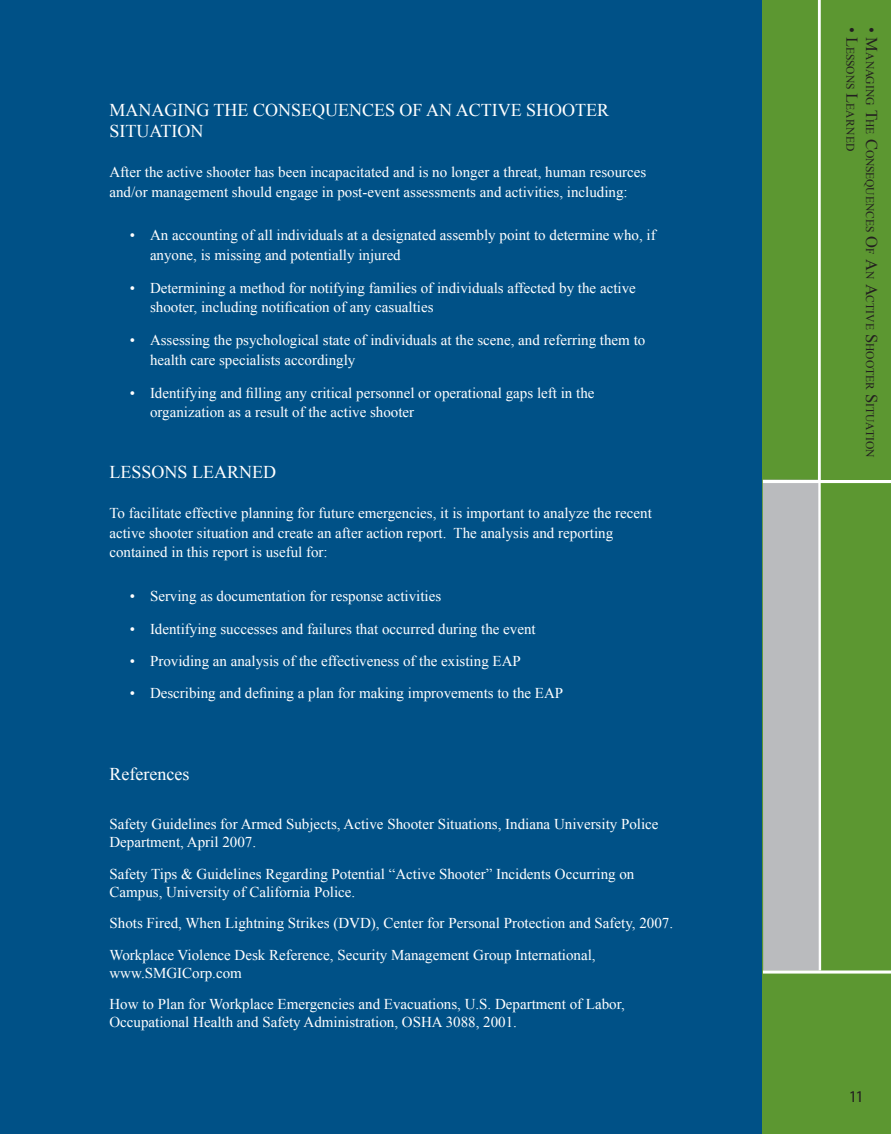
<style>
.page{position:relative;width:891px;height:1134px;background:#005187}
.page>*{position:absolute;margin:0;border:0;box-sizing:border-box;transform-origin:0 0}
.t1{font:18px/21.6px "Times New Roman";color:#fff}
.t2{font:16.5px "Times New Roman";color:#231f20}
.t3{font:16.5px "Giovanni ITC";color:#231f20}
.t4{font:15px/19.5px "Times New Roman";color:#fff}
.t5{font:11.55px "Times New Roman";color:#231f20}
.s1{font-size:11.55px}
.s2{font-size:16.5px}
</style>
<div class="page">
<div style="left:763px;top:0;width:128px;height:1132px;background:#5c9731"></div>
<div style="left:763px;top:480px;width:56px;height:491px;background:#babbbe"></div>
<hr style="left:763px;top:971px;width:128px;height:2px;background:#fff">
<svg style="left:817px;top:0;width:5px;height:974px"></svg>
<hr style="left:763px;top:1130px;width:128px;height:4px;background:#5c9731">
<hr style="left:818px;top:0;width:3px;height:481px;background:#fff">
<hr style="left:763px;top:480px;width:128px;height:3px;background:#fff">
<p class="t1" style="left:110px;top:99px;width:501px">MANAGING THE CONSEQUENCES OF AN ACTIVE SHOOTER<br>SITUATION</p>
<p class="t4" style="left:110px;top:162px;width:538px">After the active shooter has been incapacitated and is no longer a threat, human resources and/or management should engage in post-event assessments and activities, including:</p>
<p class="t4" style="left:150px;top:225px;width:507px;text-indent:-20px">• An accounting of all individuals at a designated assembly point to determine who, if anyone, is missing and potentially injured</p>
<p class="t4" style="left:150px;top:278px;width:487px;text-indent:-20px">• Determining a method for notifying families of individuals affected by the active shooter, including notification of any casualties</p>
<p class="t4" style="left:150px;top:330px;width:497px;text-indent:-20px">• Assessing the psychological state of individuals at the scene, and referring them to health care specialists accordingly</p>
<p class="t4" style="left:150px;top:383px;width:446px;text-indent:-20px">• Identifying and filling any critical personnel or operational gaps left in the organization as a result of the active shooter</p>
<p class="t1" style="left:110px;top:461px;width:168px">LESSONS LEARNED</p>
<p class="t4" style="left:110px;top:503px;width:544px">To facilitate effective planning for future emergencies, it is important to analyze the recent active shooter situation and create an after action report. The analysis and reporting contained in this report is useful for:</p>
<p class="t4" style="left:130px;top:586px;width:313px">• Serving as documentation for response activities</p>
<p class="t4" style="left:130px;top:619px;width:407px">• Identifying successes and failures that occurred during the event</p>
<p class="t4" style="left:130px;top:651px;width:393px">• Providing an analysis of the effectiveness of the existing EAP</p>
<p class="t4" style="left:130px;top:683px;width:435px">• Describing and defining a plan for making improvements to the EAP</p>
<p class="t1" style="left:110px;top:762px;width:81px">References</p>
<p class="t4" style="left:110px;top:815px;width:551px;line-height:18px">Safety Guidelines for Armed Subjects, Active Shooter Situations, Indiana University Police<br>Department, April 2007.</p>
<p class="t4" style="left:110px;top:864px;width:526px;line-height:18px">Safety Tips &amp; Guidelines Regarding Potential “Active Shooter” Incidents Occurring on<br>Campus, University of California Police.</p>
<p class="t4" style="left:110px;top:907px;width:565px;line-height:31.5px">Shots Fired, When Lightning Strikes (DVD), Center for Personal Protection and Safety, 2007.<br>Workplace Violence Desk Reference, Security Management Group International,</p>
<p class="t4" style="left:110px;top:957px;width:517px;line-height:31.5px">www.SMGICorp.com<br>How to Plan for Workplace Emergencies and Evacuations, U.S. Department of Labor,</p>
<p class="t4" style="left:110px;top:1012px;width:409px">Occupational Health and Safety Administration, OSHA 3088, 2001.</p>
<p class="t2" style="left:863px;top:27px;width:28px;rotate:90deg">• L<span class="s1">E</span></p>
<p class="t2" style="left:883px;top:27px;width:26px;rotate:90deg">•M</p>
<p class="t5" style="left:858px;top:54px;width:37px;rotate:90deg">SSONS</p>
<p class="t5" style="left:878px;top:52px;width:55px;rotate:90deg">ANAGING</p>
<p class="t2" style="left:863px;top:93px;width:12px;rotate:90deg">L</p>
<p class="t5" style="left:858px;top:103px;width:49px;rotate:90deg">EARNED</p>
<p class="t2" style="left:883px;top:110px;width:12px;rotate:90deg">T</p>
<p class="t5" style="left:878px;top:119px;width:340px;rotate:90deg">HE <span class="s2">C</span>ONSEQUENCES <span class="s2">O</span>F <span class="s2">A</span>N <span class="s2">A</span>CTIVE <span class="s2">S</span>HOOTER <span class="s2">S</span>ITUATION</p>
<p class="t3" style="left:849px;top:1086px;width:17px">11</p>
</div>
